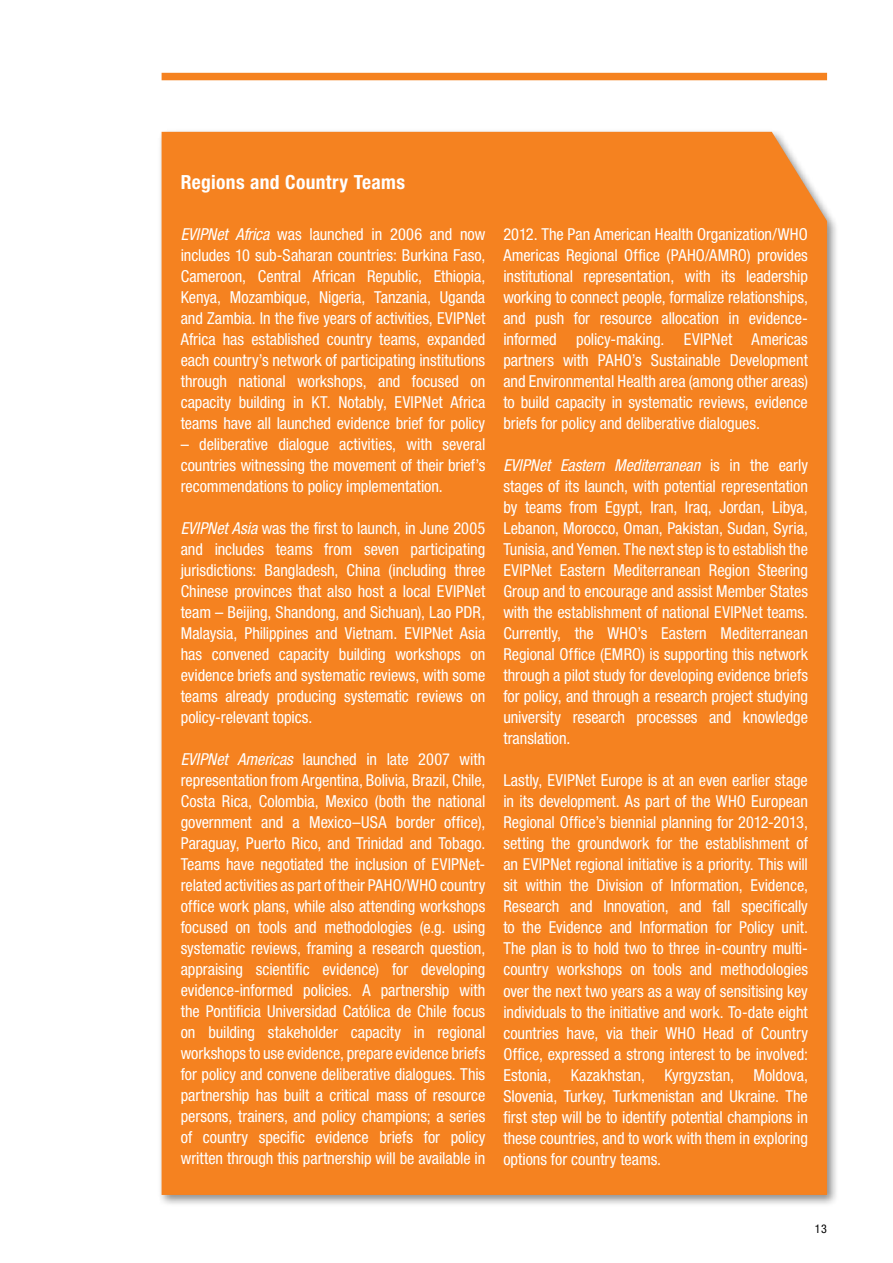
<style>
.page{position:relative;width:893px;height:1263px;background:#fff}
.page>*{position:absolute;margin:0;border:0;box-sizing:border-box;transform-origin:0 0}
.t1{font:700 condensed 19.5px "Helvetica Neue LT Std";letter-spacing:.015em;color:#fff}
.t2{font:condensed 16.5px/21px "Helvetica Neue LT Std";letter-spacing:-.005em;color:#fff;text-align:justify}
.t3{font:condensed 12px "Helvetica Neue LT Std";color:#000}
.s1{font-style:italic}
</style>
<div class="page">
<div style="left:162px;top:73px;width:665px;height:7px;background:#f58220"></div>
<div style="left:158px;top:128px;width:682px;height:1079px;background:#000;opacity:.45"></div>
<div style="left:162px;top:132px;width:665px;height:1063px;background:#f58220"></div>
<p class="t1" style="left:181px;top:171px;width:226px">Regions and Country Teams</p>
<p class="t2" style="left:181px;top:224px;width:306px"><span class="s1">EVIPNet Africa</span> was launched in 2006 and now includes 10 sub-Saharan countries: Burkina Faso, Cameroon, Central African Republic, Ethiopia, Kenya, Mozambique, Nigeria, Tanzania, Uganda and Zambia. In the five years of activities, EVIPNet Africa has established country teams, expanded each country’s network of participating institutions through national workshops, and focused on capacity building in KT. Notably, EVIPNet Africa teams have all launched evidence brief for policy</p>
<p class="t2" style="left:181px;top:434px;width:306px">– deliberative dialogue activities, with several countries witnessing the movement of their brief’s recommendations to policy implementation.</p>
<p class="t2" style="left:181px;top:518px;width:306px"><span class="s1">EVIPNet Asia</span> was the first to launch, in June 2005 and includes teams from seven participating jurisdictions: Bangladesh, China (including three Chinese provinces that also host a local EVIPNet team – Beijing, Shandong, and Sichuan), Lao PDR, Malaysia, Philippines and Vietnam. EVIPNet Asia has convened capacity building workshops on evidence briefs and systematic reviews, with some teams already producing systematic reviews on policy-relevant topics.</p>
<p class="t2" style="left:181px;top:749px;width:306px"><span class="s1">EVIPNet Americas</span> launched in late 2007 with representation from Argentina, Bolivia, Brazil, Chile, Costa Rica, Colombia, Mexico (both the national government and a Mexico–USA border office), Paraguay, Puerto Rico, and Trinidad and Tobago.<br>Teams have negotiated the inclusion of EVIPNet&shy;related activities as part of their PAHO/WHO country office work plans, while also attending workshops focused on tools and methodologies (e.g. using systematic reviews, framing a research question, appraising scientific evidence) for developing evidence-informed policies. A partnership with the Pontificia Universidad Católica de Chile focus on building stakeholder capacity in regional workshops to use evidence, prepare evidence briefs for policy and convene deliberative dialogues. This partnership has built a critical mass of resource persons, trainers, and policy champions; a series of country specific evidence briefs for policy written through this partnership will be available in</p>
<p class="t2" style="left:503px;top:224px;width:306px">2012. The Pan American Health Organization/WHO Americas Regional Office (PAHO/AMRO) provides institutional representation, with its leadership working to connect people, formalize relationships, and push for resource allocation in evidence&shy;informed policy-making. EVIPNet Americas partners with PAHO’s Sustainable Development and Environmental Health area (among other areas) to build capacity in systematic reviews, evidence briefs for policy and deliberative dialogues.</p>
<p class="t2" style="left:503px;top:455px;width:306px"><span class="s1">EVIPNet Eastern Mediterranean</span> is in the early stages of its launch, with potential representation by teams from Egypt, Iran, Iraq, Jordan, Libya, Lebanon, Morocco, Oman, Pakistan, Sudan, Syria, Tunisia, and Yemen. The next step is to establish the EVIPNet Eastern Mediterranean Region Steering Group and to encourage and assist Member States with the establishment of national EVIPNet teams.<br>Currently, the WHO’s Eastern Mediterranean Regional Office (EMRO) is supporting this network through a pilot study for developing evidence briefs for policy, and through a research project studying university research processes and knowledge translation.</p>
<p class="t2" style="left:503px;top:770px;width:306px">Lastly, EVIPNet Europe is at an even earlier stage in its development. As part of the WHO European Regional Office’s biennial planning for 2012-2013, setting the groundwork for the establishment of an EVIPNet regional initiative is a priority. This will sit within the Division of Information, Evidence, Research and Innovation, and fall specifically to the Evidence and Information for Policy unit.<br>The plan is to hold two to three in-country multi&shy;country workshops on tools and methodologies over the next two years as a way of sensitising key individuals to the initiative and work. To-date eight countries have, via their WHO Head of Country Office, expressed a strong interest to be involved:<br>Estonia, Kazakhstan, Kyrgyzstan, Moldova, Slovenia, Turkey, Turkmenistan and Ukraine. The first step will be to identify potential champions in these countries, and to work with them in exploring options for country teams.</p>
<p class="t3" style="left:815px;top:1222px;width:14px">13</p>
</div>
